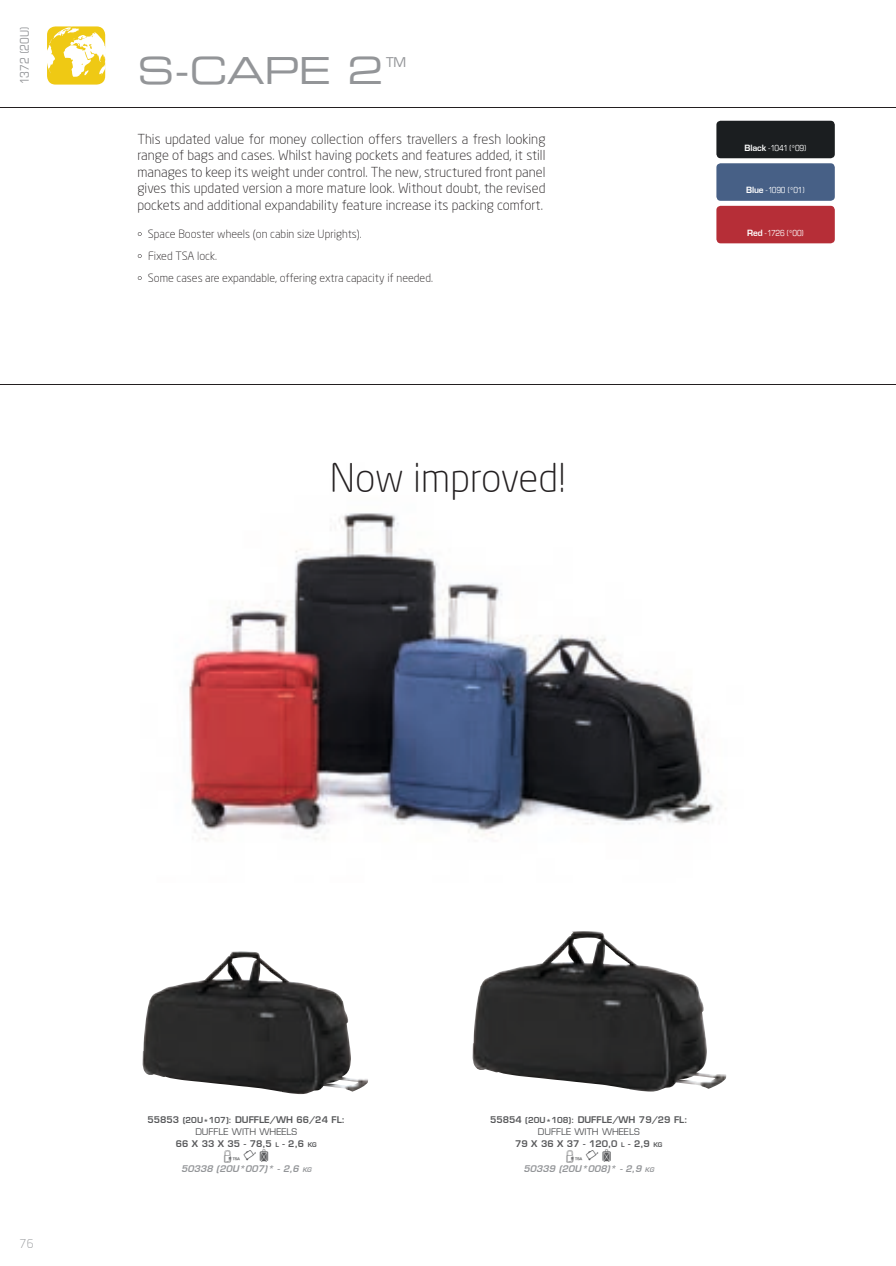
<style>
.page{position:relative;width:896px;height:1266px;background:#fff}
.page>*{position:absolute;margin:0;border:0;box-sizing:border-box;transform-origin:0 0}
.t1{font:300 39px "Neo Sans";color:#231f20}
.t2{font:37.5px "Eurostile Extended Two";color:#939598}
.t3{font:25.5px "Sams Pict 2009 Normal";color:#57585a}
.t4{font:300 13.5px/16.5px "Neo Sans";color:#231f20;text-align:justify}
.t5{font:13.05px "Eurostile";color:#939598}
.t6{font:condensed 12px "Eurostile";color:#939598}
.t7{font:300 12px "Neo Sans";color:#939598}
.t8{font:300 11.25px/22px "Neo Sans";color:#231f20}
.t9{font:600 9px/12px "Eurostile";color:#57585a;text-align:center}
.t10{font:italic 600 9px "Eurostile";color:#939598}
.t11{font:condensed 8.4px "Eurostile";letter-spacing:-.02em;color:#fff}
.s1{font-weight:600;font-stretch:normal}
.s2{font-size:8.1px}
.s3{font-weight:400}
.s4{font-size:6.3px}
</style>
<div class="page">
<hr style="left:0;top:384px;width:895px;height:1px;background:#231f20">
<hr style="left:0;top:108px;width:895px;height:1px;background:#231f20">
<div style="left:47px;top:26px;width:58px;height:59px;background:#efc914;border-radius:9px"></div>
<svg style="left:47px;top:27px;width:59px;height:50px"></svg>
<div style="left:716px;top:121px;width:118px;height:37px;background:#1b1e20"></div>
<div style="left:716px;top:163px;width:118px;height:38px;background:#476086"></div>
<div style="left:716px;top:206px;width:118px;height:37px;background:#b62e37"></div>
<img style="left:472px;top:931px;width:254px;height:160px">
<img style="left:142px;top:951px;width:226px;height:143px">
<img style="left:188px;top:513px;width:538px;height:328px">
<svg style="left:138px;top:232px;width:4px;height:4px"></svg>
<svg style="left:138px;top:254px;width:4px;height:4px"></svg>
<svg style="left:138px;top:276px;width:4px;height:4px"></svg>
<p class="t6" style="left:17px;top:84px;width:59px;rotate:-90deg">1372 (20U)</p>
<h2 class="t2" style="left:137px;top:45px;width:248px">S-CAPE 2</h2>
<p class="t5" style="left:386px;top:54px;width:21px">TM</p>
<p class="t4" style="left:137px;top:130px;width:409px">This updated value for money collection offers travellers a fresh looking range of bags and cases. Whilst having pockets and features added, it still manages to keep its weight under control. The new, structured front panel gives this updated version a more mature look. Without doubt, the revised pockets and additional expandability feature increase its packing comfort.</p>
<p class="t8" style="left:148px;top:223px;width:286px">Space Booster wheels (on cabin size Uprights).<br>Fixed TSA lock.<br>Some cases are expandable, offering extra capacity if needed.</p>
<h1 class="t1" style="left:330px;top:455px;width:238px">Now improved!</h1>
<p class="t11" style="left:744px;top:143px;width:63px"><span class="s1">Black</span> - 1041(*09)</p>
<p class="t11" style="left:746px;top:185px;width:60px"><span class="s1">Blue</span> - 1090 (*01)</p>
<p class="t11" style="left:747px;top:228px;width:58px"><span class="s1">Red</span> - 1726 (*00)</p>
<p class="t7" style="left:19px;top:1236px;width:16px">76</p>
<p class="t9" style="left:147px;top:1113px;width:199px">55853 <span class="s2">(20U</span><sub>*</sub><span class="s2">107):</span> DUFFLE/WH 66/24 FL:<br><span class="s3">DUFFLE WITH WHEELS<br></span>66 X 33 X 35 - 78,5 <span class="s4">L</span> - 2,6 <span class="s4">KG</span></p>
<h3 class="t3" style="left:222px;top:1136px;width:50px">~o7</h3>
<p class="t10" style="left:181px;top:1162px;width:132px">50338 (20U*007)* - 2,6 <span class="s4">KG</span></p>
<p class="t9" style="left:490px;top:1113px;width:199px">55854 <span class="s2">(20U</span><sub>*</sub><span class="s2">108):</span> DUFFLE/WH 79/29 FL:<br><span class="s3">DUFFLE WITH WHEELS<br></span>79 X 36 X 37 - 120,0 <span class="s4">L</span> - 2,9 <span class="s4">KG</span></p>
<h3 class="t3" style="left:564px;top:1136px;width:50px">~o7</h3>
<p class="t10" style="left:523px;top:1162px;width:132px">50339 (20U*008)* - 2,9 <span class="s4">KG</span></p>
</div>
